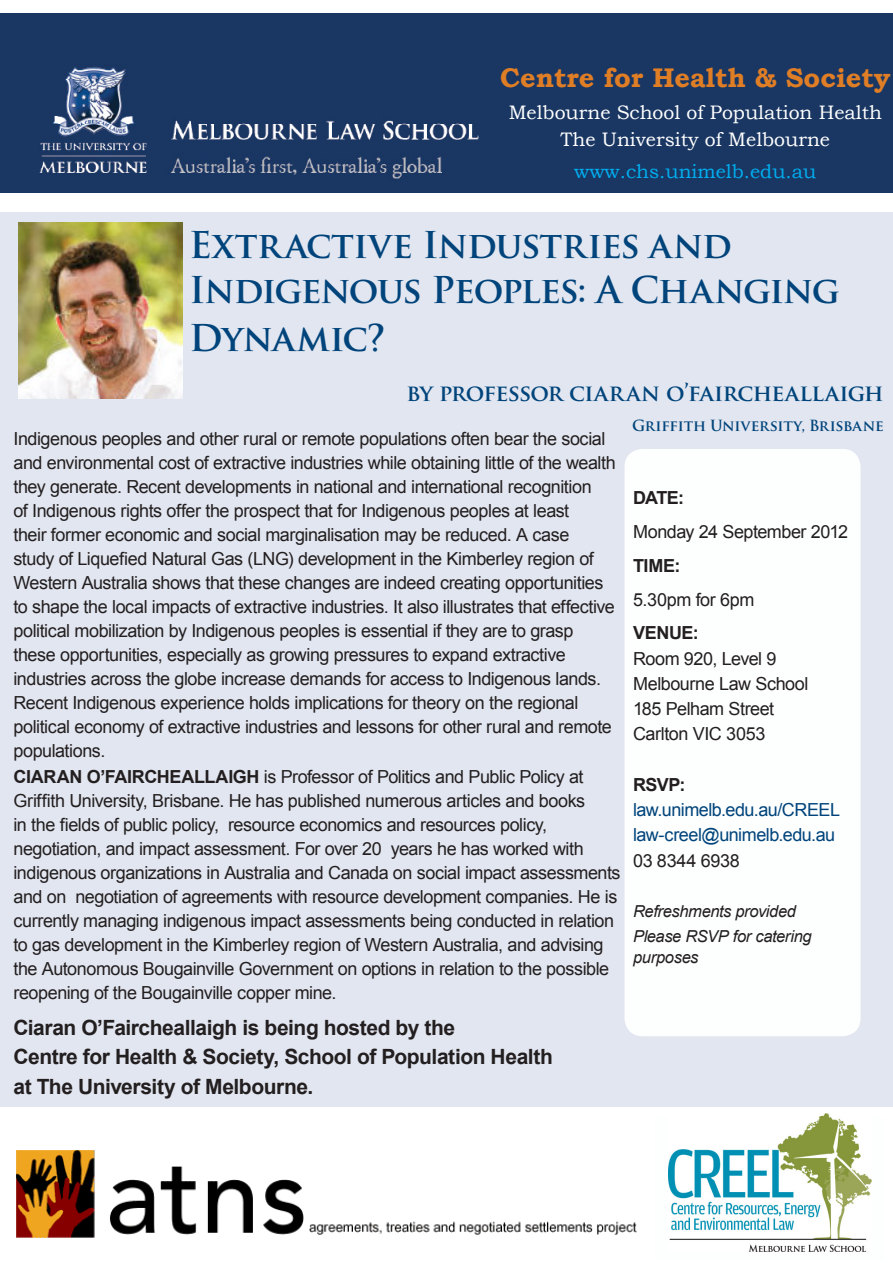
<style>
.page{position:relative;width:893px;height:1263px;background:#fff}
.page>*{position:absolute;margin:0;border:0;box-sizing:border-box;transform-origin:0 0}
.CAPS_To_suit{font:700 36px/46.5px "Trajan Pro";letter-spacing:-.025em;color:#00447b}
.t1{font:700 27px "Bookman Old Style";color:#e07e26}
.CAPS_To_suit-2{font:700 22.5px "Trajan Pro";letter-spacing:-.03em;color:#00447b}
.CAPS_To_suit-3{font:700 21px "Arial";letter-spacing:-.02em;color:#231f20}
.t2{font:19.5px "Bookman Old Style";color:#fff}
.t3{font:19.5px "Bookman Old Style";color:#00aeef}
.CAPS_To_suit-4{font:18px/24px "Arial";letter-spacing:-.025em;color:#231f20}
.CAPS_To_suit-5{font:18px "Arial";letter-spacing:-.03em;color:#00447b}
.CAPS_To_suit-6{font:700 18px "Arial";letter-spacing:-.02em;color:#231f20}
.CAPS_To_suit-7{font:italic 16.5px/21px "Arial";letter-spacing:-.02em;color:#231f20}
.CAPS_To_suit-8{font:700 15px "Trajan Pro";letter-spacing:-.015em;color:#00447b}
.s1{font-weight:700}
</style>
<div class="page">
<div style="left:0;top:213px;width:893px;height:894px;background:#e2e6f0"></div>
<img style="left:668px;top:1113px;width:203px;height:138px">
<div style="left:625px;top:449px;width:235px;height:587px;background:#fdfefe;border-radius:18px"></div>
<img style="left:16px;top:1150px;width:621px;height:88px">
<div style="left:0;top:14px;width:893px;height:178px;background:#1a3763"></div>
<img style="left:19px;top:223px;width:163px;height:175px">
<p class="t1" style="left:500px;top:58px;width:392px">Centre for Health &amp; Society</p>
<p class="t2" style="left:509px;top:99px;width:375px">Melbourne School of Population Health</p>
<p class="t2" style="left:561px;top:126px;width:271px">The University of Melbourne</p>
<p class="t3" style="left:574px;top:158px;width:244px">www.chs.unimelb.edu.au</p>
<p class="CAPS_To_suit" style="left:189px;top:222px;width:652px">Extractive Industries and<br>Indigenous Peoples: A Changing<br>Dynamic?</p>
<p class="CAPS_To_suit-2" style="left:406px;top:378px;width:479px">by professor ciaran o’faircheallaigh</p>
<p class="CAPS_To_suit-8" style="left:632px;top:416px;width:253px">Griffith University, Brisbane</p>
<p class="CAPS_To_suit-4" style="left:14px;top:427px;width:604px">Indigenous peoples and other rural or remote populations often bear the social and environmental cost of extractive industries while obtaining little of the wealth they generate. Recent developments in national and international recognition<br>of Indigenous rights offer the prospect that for Indigenous peoples at least<br>their former economic and social marginalisation may be reduced. A case<br>study of Liquefied Natural Gas (LNG) development in the Kimberley region of Western Australia shows that these changes are indeed creating opportunities to shape the local impacts of extractive industries. It also illustrates that effective political mobilization by Indigenous peoples is essential if they are to grasp these opportunities, especially as growing pressures to expand extractive industries across the globe increase demands for access to Indigenous lands.<br>Recent Indigenous experience holds implications for theory on the regional political economy of extractive industries and lessons for other rural and remote populations.</p>
<p class="CAPS_To_suit-4" style="left:14px;top:765px;width:609px"><span class="s1">CIARAN O’FAIRCHEALLAIGH</span> is Professor of Politics and Public Policy at Griffith University, Brisbane. He has published numerous articles and books<br>in the fields of public policy, resource economics and resources policy, negotiation, and impact assessment. For over 20 years he has worked with indigenous organizations in Australia and Canada on social impact assessments and on negotiation of agreements with resource development companies. He is currently managing indigenous impact assessments being conducted in relation to gas development in the Kimberley region of Western Australia, and advising the Autonomous Bougainville Government on options in relation to the possible reopening of the Bougainville copper mine.</p>
<p class="CAPS_To_suit-6" style="left:633px;top:486px;width:53px">DATE:</p>
<p class="CAPS_To_suit-4" style="left:633px;top:520px;width:217px">Monday 24 September 2012</p>
<p class="CAPS_To_suit-6" style="left:633px;top:553px;width:49px">TIME:</p>
<p class="CAPS_To_suit-4" style="left:633px;top:587px;width:123px">5.30pm for 6pm</p>
<p class="CAPS_To_suit-6" style="left:633px;top:621px;width:67px">VENUE:</p>
<p class="CAPS_To_suit-4" style="left:633px;top:646px;width:145px">Room 920, Level 9</p>
<p class="CAPS_To_suit-4" style="left:633px;top:672px;width:177px">Melbourne Law School</p>
<p class="CAPS_To_suit-4" style="left:633px;top:697px;width:143px">185 Pelham Street</p>
<p class="CAPS_To_suit-4" style="left:633px;top:722px;width:134px">Carlton VIC 3053</p>
<p class="CAPS_To_suit-6" style="left:633px;top:772px;width:54px">RSVP:</p>
<p class="CAPS_To_suit-5" style="left:633px;top:798px;width:208px">law.unimelb.edu.au/CREEL</p>
<p class="CAPS_To_suit-5" style="left:633px;top:823px;width:204px">law-creel@unimelb.edu.au</p>
<p class="CAPS_To_suit-4" style="left:633px;top:848px;width:108px">03 8344 6938</p>
<p class="CAPS_To_suit-7" style="left:633px;top:901px;width:165px">Refreshments provided</p>
<p class="CAPS_To_suit-7" style="left:633px;top:926px;width:180px">Please RSVP for catering purposes</p>
<p class="CAPS_To_suit-3" style="left:14px;top:1014px;width:443px">Ciaran O’Faircheallaigh is being hosted by the</p>
<p class="CAPS_To_suit-3" style="left:14px;top:1043px;width:541px">Centre for Health &amp; Society, School of Population Health</p>
<p class="CAPS_To_suit-3" style="left:14px;top:1072px;width:301px">at The University of Melbourne.</p>
</div>
